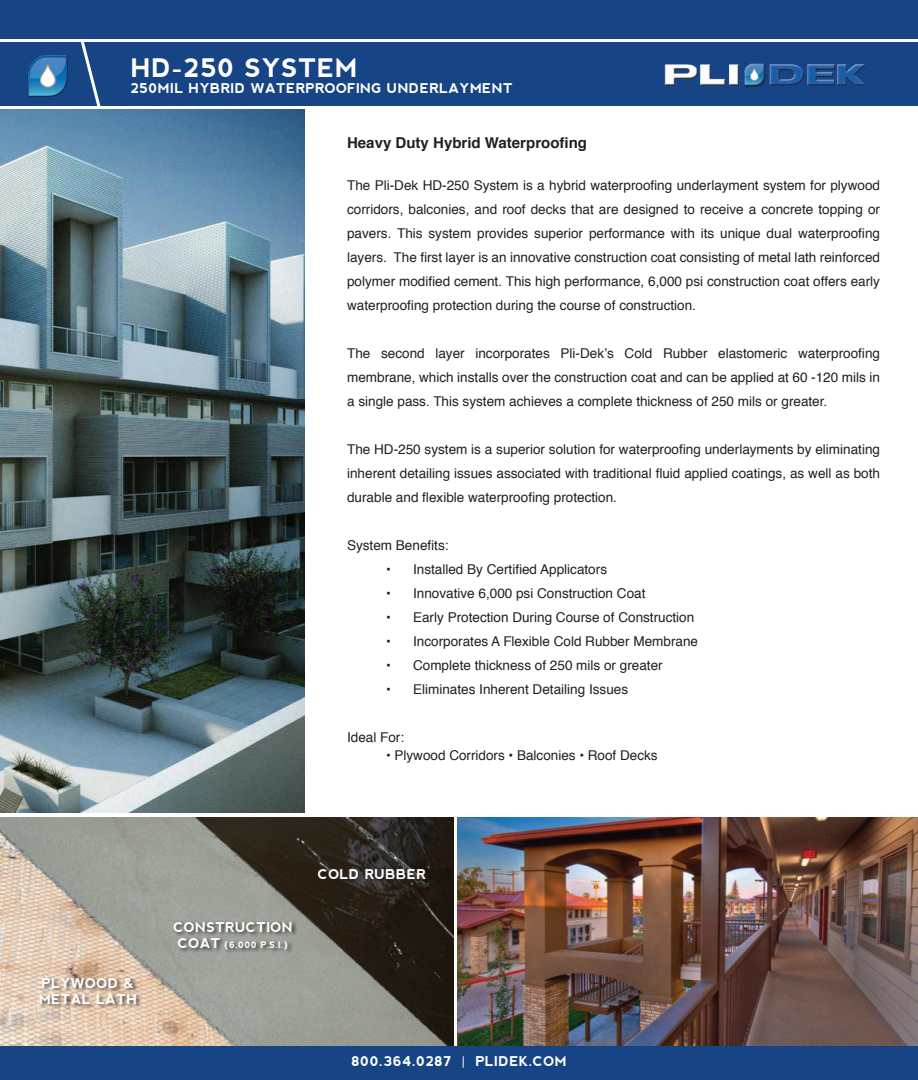
<style>
.page{position:relative;width:918px;height:1080px;background:#fff}
.page>*{position:absolute;margin:0;border:0;box-sizing:border-box;transform-origin:0 0}
.t1{font:700 25.5px "nevis";letter-spacing:.025em;color:#fff}
.t2{font:700 15px "Helvetica";color:#231f20}
.t3{font:13.5px/24px "Helvetica";color:#231f20;text-align:justify}
.t4{font:700 13.5px "nevis";letter-spacing:.025em;color:#fff}
.t5{font:700 9px "nevis";color:#fff}
.s1{font-size:13.5px}
.s2{font-family:"Neutra Text TF";font-weight:400}
</style>
<div class="page">
<img style="left:0;top:817px;width:918px;height:230px">
<hr style="left:454px;top:813px;width:3px;height:267px;background:#fff">
<img style="left:0;top:109px;width:304px;height:704px">
<div style="left:0;top:1047px;width:918px;height:33px;background:#164485"></div>
<div style="left:0;top:0;width:918px;height:106px;background:#164485"></div>
<hr style="left:0;top:39px;width:918px;height:3px;background:#fff">
<svg style="left:83px;top:42px;width:20px;height:69px"></svg>
<img style="left:664px;top:63px;width:202px;height:25px">
<img style="left:8px;top:42px;width:75px;height:87px">
<div style="left:39px;top:977px;width:102px;height:33px;background:#231f20;opacity:.75"></div>
<div style="left:317px;top:867px;width:114px;height:18px;background:#231f20;opacity:.75"></div>
<div style="left:173px;top:920px;width:124px;height:35px;background:#231f20;opacity:.75"></div>
<p class="t1" style="left:131px;top:53px;width:229px">HD-250 SYSTEM</p>
<p class="t4" style="left:131px;top:81px;width:383px">250MIL HYBRID WATERPROOFING UNDERLAYMENT</p>
<p class="t2" style="left:347px;top:131px;width:242px">Heavy Duty Hybrid Waterproofing</p>
<p class="t3" style="left:347px;top:174px;width:534px">The Pli-Dek HD-250 System is a hybrid waterproofing underlayment system for plywood corridors, balconies, and roof decks that are designed to receive a concrete topping or pavers. This system provides superior performance with its unique dual waterproofing layers. The first layer is an innovative construction coat consisting of metal lath reinforced polymer modified cement. This high performance, 6,000 psi construction coat offers early waterproofing protection during the course of construction.</p>
<p class="t3" style="left:347px;top:342px;width:534px">The second layer incorporates Pli-Dek’s Cold Rubber elastomeric waterproofing membrane, which installs over the construction coat and can be applied at 60 -120 mils in a single pass. This system achieves a complete thickness of 250 mils or greater.</p>
<p class="t3" style="left:347px;top:438px;width:534px">The HD-250 system is a superior solution for waterproofing underlayments by eliminating inherent detailing issues associated with traditional fluid applied coatings, as well as both durable and flexible waterproofing protection.</p>
<p class="t3" style="left:347px;top:534px;width:103px">System Benefits:</p>
<p class="t3" style="left:386px;top:558px;width:223px">• Installed By Certified Applicators</p>
<p class="t3" style="left:386px;top:582px;width:261px">• Innovative 6,000 psi Construction Coat</p>
<p class="t3" style="left:386px;top:606px;width:310px">• Early Protection During Course of Construction</p>
<p class="t3" style="left:386px;top:630px;width:314px">• Incorporates A Flexible Cold Rubber Membrane</p>
<p class="t3" style="left:386px;top:654px;width:278px">• Complete thickness of 250 mils or greater</p>
<p class="t3" style="left:386px;top:678px;width:244px">• Eliminates Inherent Detailing Issues</p>
<p class="t3" style="left:347px;top:726px;width:59px">Ideal For:</p>
<p class="t3" style="left:386px;top:744px;width:273px">• Plywood Corridors • Balconies • Roof Decks</p>
<p class="t4" style="left:42px;top:975px;width:94px">PLYWOOD &amp;</p>
<p class="t4" style="left:39px;top:991px;width:100px">METAL LATH</p>
<p class="t4" style="left:173px;top:919px;width:121px">CONSTRUCTION</p>
<p class="t5" style="left:178px;top:939px;width:112px"><span class="s1">COAT</span> (6,000 P.S.I.)</p>
<p class="t4" style="left:318px;top:866px;width:109px">COLD RUBBER</p>
<p class="t4" style="left:351px;top:1054px;width:217px">800.364.0287 <span class="s2">|</span> PLIDEK.COM</p>
</div>
